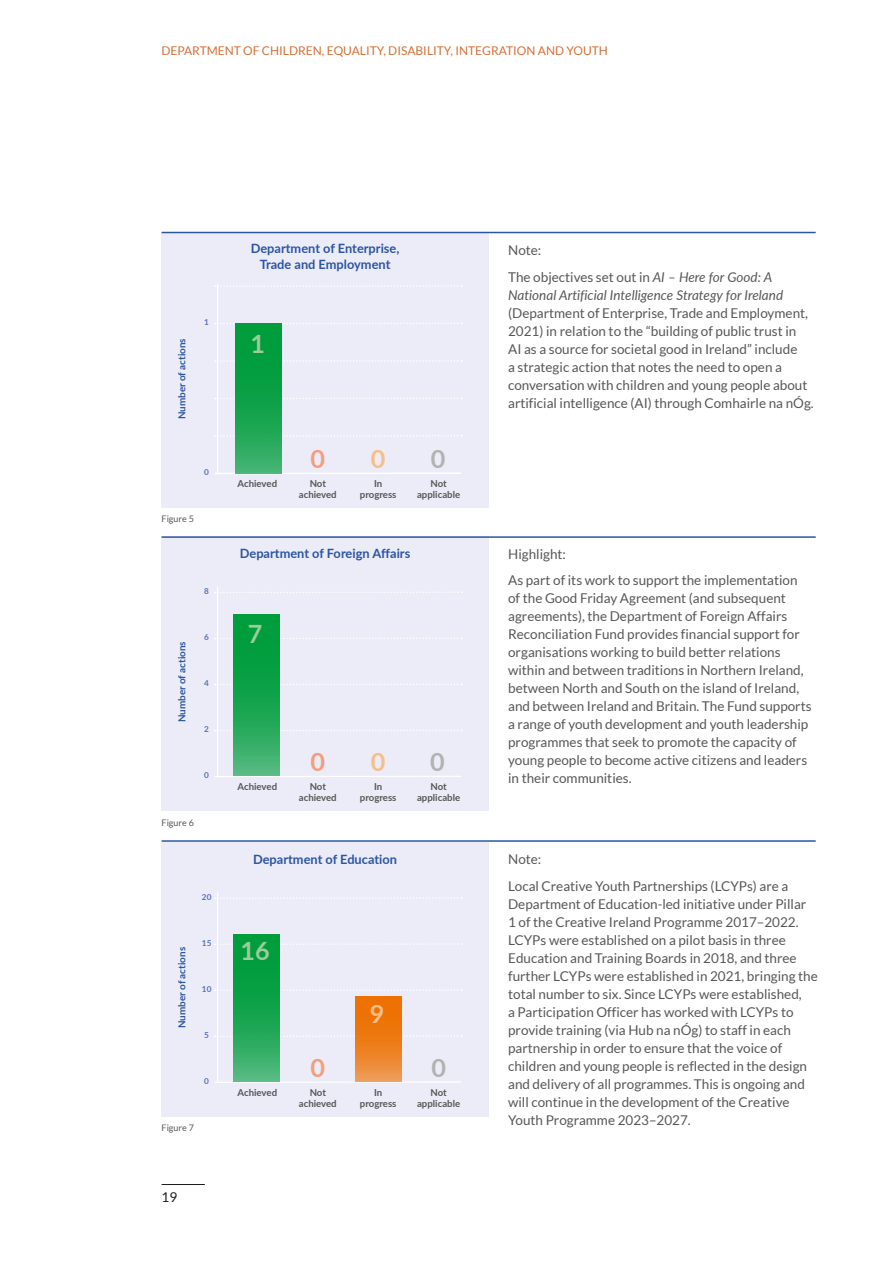
<style>
.page{position:relative;width:893px;height:1263px;background:#fff}
.page>*{position:absolute;margin:0;border:0;box-sizing:border-box;transform-origin:0 0}
.t1{font:700 25.2px "Lato";color:#9bcc9a}
.t2{font:700 25.2px "Lato";color:#f49e7d}
.t3{font:700 25.2px "Lato";color:#f9bd88}
.t4{font:700 25.2px "Lato";color:#b3b2b2}
.Body_Copy{font:13.5px/18px "Lato";color:#575756}
.t5{font:13.5px "Lato";color:#1d1d1b}
.t6{font:700 12.75px/15.5px "Lato";color:#2c55a2;text-align:center}
.t7{font:12px "Lato";color:#d47037}
.t8{font:700 9.9px "Lato";color:#2c55a2}
.t9{font:700 9.6px/11.6px "Lato";color:#575756;text-align:center}
.t10{font:9px "Lato";color:#575756}
.t11{font:700 8.25px "Lato";color:#5a71b5}
.s1{font-style:italic}
</style>
<div class="page">
<hr style="left:162px;top:1184px;width:43px;height:1px;background:#1d1d1b">
<div style="left:162px;top:233px;width:327px;height:275px;background:#ebecf8"></div>
<hr style="left:217px;top:284px;width:1px;height:189px;background:#fff">
<svg style="left:215px;top:435px;width:247px;height:2px"></svg>
<svg style="left:215px;top:398px;width:247px;height:1px"></svg>
<svg style="left:215px;top:360px;width:247px;height:2px"></svg>
<svg style="left:215px;top:323px;width:247px;height:1px"></svg>
<svg style="left:215px;top:285px;width:247px;height:2px"></svg>
<hr style="left:215px;top:472px;width:246px;height:2px;background:#fff">
<svg style="left:235px;top:323px;width:46px;height:151px;background:#14a34d"></svg>
<div style="left:162px;top:536px;width:327px;height:275px;background:#ebecf8"></div>
<hr style="left:217px;top:587px;width:1px;height:189px;background:#fff">
<hr style="left:215px;top:776px;width:246px;height:1px;background:#fff">
<svg style="left:215px;top:729px;width:247px;height:2px"></svg>
<svg style="left:215px;top:683px;width:247px;height:2px"></svg>
<svg style="left:215px;top:637px;width:247px;height:2px"></svg>
<svg style="left:215px;top:592px;width:247px;height:1px"></svg>
<svg style="left:233px;top:614px;width:46px;height:162px;background:#1aa551"></svg>
<div style="left:162px;top:842px;width:327px;height:274px;background:#ebecf8"></div>
<hr style="left:217px;top:892px;width:1px;height:190px;background:#fff">
<hr style="left:215px;top:1081px;width:246px;height:2px;background:#fff">
<svg style="left:215px;top:1035px;width:247px;height:2px"></svg>
<svg style="left:215px;top:989px;width:247px;height:2px"></svg>
<svg style="left:215px;top:943px;width:247px;height:2px"></svg>
<svg style="left:215px;top:897px;width:247px;height:2px"></svg>
<svg style="left:355px;top:996px;width:46px;height:86px;background:#ed7f1d"></svg>
<svg style="left:233px;top:934px;width:46px;height:147px;background:#1aa551"></svg>
<hr style="left:162px;top:232px;width:654px;height:1px;background:#2c55a2">
<hr style="left:162px;top:840px;width:654px;height:2px;background:#2c55a2">
<hr style="left:162px;top:536px;width:654px;height:2px;background:#2c55a2">
<p class="t7" style="left:162px;top:44px;width:448px">DEPARTMENT OF CHILDREN, EQUALITY, DISABILITY, INTEGRATION AND YOUTH</p>
<p class="t8" style="left:175px;top:419px;width:82px;rotate:-90deg">Number of actions</p>
<p class="t11" style="left:204px;top:316px;width:6px">1</p>
<p class="t11" style="left:204px;top:466px;width:6px">0</p>
<p class="t10" style="left:162px;top:514px;width:34px">Figure 5</p>
<p class="t8" style="left:175px;top:722px;width:82px;rotate:-90deg">Number of actions</p>
<p class="t11" style="left:204px;top:585px;width:6px">8</p>
<p class="t11" style="left:204px;top:631px;width:6px">6</p>
<p class="t11" style="left:204px;top:677px;width:6px">4</p>
<p class="t11" style="left:204px;top:723px;width:6px">2</p>
<p class="t11" style="left:204px;top:769px;width:6px">0</p>
<p class="t10" style="left:162px;top:817px;width:34px">Figure 6</p>
<p class="t8" style="left:175px;top:1028px;width:82px;rotate:-90deg">Number of actions</p>
<p class="t11" style="left:202px;top:891px;width:11px">20</p>
<p class="t11" style="left:202px;top:937px;width:11px">15</p>
<p class="t11" style="left:202px;top:983px;width:11px">10</p>
<p class="t11" style="left:204px;top:1029px;width:6px">5</p>
<p class="t11" style="left:204px;top:1075px;width:6px">0</p>
<p class="t10" style="left:162px;top:1123px;width:34px">Figure 7</p>
<p class="t5" style="left:162px;top:1190px;width:17px">19</p>
<p class="t6" style="left:251px;top:240px;width:150px">Department of Enterprise,<br>Trade and Employment</p>
<p class="t1" style="left:250px;top:325px;width:16px">1</p>
<p class="t9" style="left:238px;top:477px;width:41px">Achieved</p>
<p class="t2" style="left:310px;top:440px;width:16px">0</p>
<p class="t3" style="left:371px;top:440px;width:16px">0</p>
<p class="t4" style="left:431px;top:440px;width:16px">0</p>
<p class="t9" style="left:299px;top:477px;width:39px">Not achieved</p>
<p class="t9" style="left:417px;top:477px;width:45px">Not applicable</p>
<p class="t9" style="left:360px;top:477px;width:38px">In progress</p>
<p class="t6" style="left:240px;top:545px;width:172px">Department of Foreign Affairs</p>
<p class="t1" style="left:248px;top:615px;width:16px">7</p>
<p class="t9" style="left:238px;top:780px;width:41px">Achieved</p>
<p class="t2" style="left:310px;top:743px;width:16px">0</p>
<p class="t3" style="left:371px;top:743px;width:16px">0</p>
<p class="t4" style="left:430px;top:743px;width:16px">0</p>
<p class="t9" style="left:299px;top:780px;width:39px">Not achieved</p>
<p class="t9" style="left:417px;top:780px;width:45px">Not applicable</p>
<p class="t9" style="left:360px;top:780px;width:38px">In progress</p>
<p class="t6" style="left:253px;top:850px;width:145px">Department of Education</p>
<p class="t1" style="left:240px;top:932px;width:31px">16</p>
<p class="t9" style="left:238px;top:1086px;width:41px">Achieved</p>
<p class="t3" style="left:370px;top:995px;width:16px">9</p>
<p class="t2" style="left:310px;top:1049px;width:16px">0</p>
<p class="t4" style="left:431px;top:1049px;width:16px">0</p>
<p class="t9" style="left:299px;top:1086px;width:39px">Not achieved</p>
<p class="t9" style="left:417px;top:1086px;width:45px">Not applicable</p>
<p class="t9" style="left:360px;top:1086px;width:38px">In progress</p>
<p class="Body_Copy" style="left:508px;top:241px;width:35px">Note:</p>
<p class="Body_Copy" style="left:508px;top:268px;width:307px">The objectives set out in <span class="s1">AI – Here for Good: A National Artificial Intelligence Strategy for Ireland </span>(Department of Enterprise, Trade and Employment, 2021) in relation to the “building of public trust in<br>AI as a source for societal good in Ireland” include<br>a strategic action that notes the need to open a conversation with children and young people about artificial intelligence (AI) through Comhairle na nÓg.</p>
<p class="Body_Copy" style="left:508px;top:545px;width:59px">Highlight:</p>
<p class="Body_Copy" style="left:508px;top:571px;width:305px">As part of its work to support the implementation of the Good Friday Agreement (and subsequent agreements), the Department of Foreign Affairs Reconciliation Fund provides financial support for organisations working to build better relations within and between traditions in Northern Ireland, between North and South on the island of Ireland, and between Ireland and Britain. The Fund supports a range of youth development and youth leadership programmes that seek to promote the capacity of young people to become active citizens and leaders in their communities.</p>
<p class="Body_Copy" style="left:508px;top:850px;width:35px">Note:</p>
<p class="Body_Copy" style="left:508px;top:876px;width:311px">Local Creative Youth Partnerships (LCYPs) are a Department of Education-led initiative under Pillar<br>1 of the Creative Ireland Programme 2017–2022.<br>LCYPs were established on a pilot basis in three Education and Training Boards in 2018, and three further LCYPs were established in 2021, bringing the total number to six. Since LCYPs were established,<br>a Participation Officer has worked with LCYPs to provide training (via Hub na nÓg) to staff in each partnership in order to ensure that the voice of children and young people is reflected in the design and delivery of all programmes. This is ongoing and will continue in the development of the Creative Youth Programme 2023–2027.</p>
</div>
